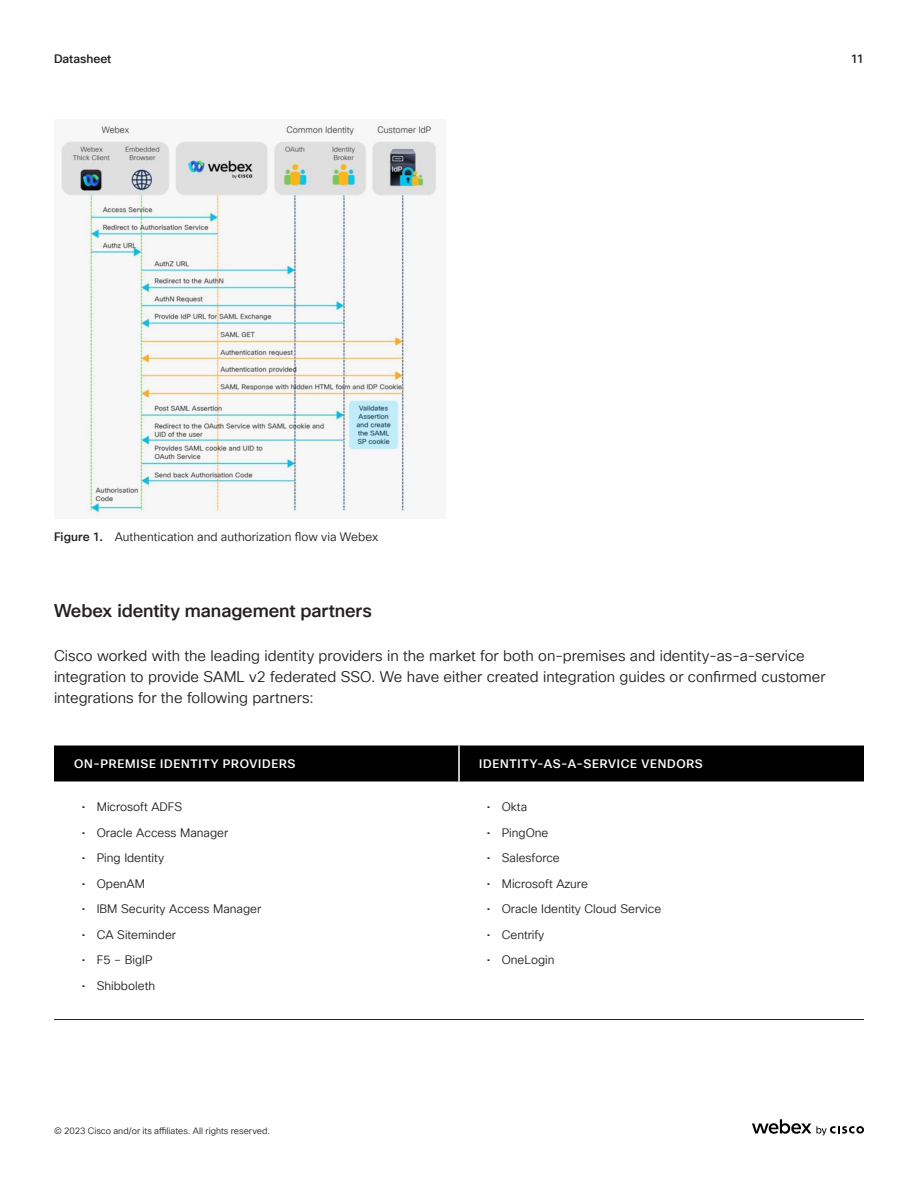
<style>
.page{position:relative;width:918px;height:1188px;background:#fff}
.page>*{position:absolute;margin:0;border:0;box-sizing:border-box;transform-origin:0 0}
.H4_Subtitle{font:500 18px "Cisco Sans TT";letter-spacing:-.005em;color:#231f20}
.Body{font:15px/21px "Cisco Sans TT Light";color:#231f20}
.t1{font:12px "Cisco Sans TT Light";color:#231f20}
.t2{font:500 12px "Cisco Sans TT";letter-spacing:.06em;color:#fff}
.t3{font:500 12px "Cisco Sans TT";letter-spacing:-.005em;color:#231f20}
.t4{font:9px "Cisco Sans TT Light";letter-spacing:.005em;color:#231f20}
.s1{font-family:"Cisco Sans TT";font-weight:500}
</style>
<div class="page">
<img style="left:61px;top:122px;width:376px;height:393px">
<svg style="left:752px;top:1119px;width:112px;height:16px"></svg>
<div style="left:54px;top:746px;width:810px;height:36px;background:#000"></div>
<hr style="left:54px;top:1019px;width:405px;height:1px;background:#231f20">
<hr style="left:459px;top:1019px;width:405px;height:1px;background:#231f20">
<hr style="left:458px;top:746px;width:2px;height:36px;background:#fff">
<p class="t3" style="left:54px;top:51px;width:59px">Datasheet</p>
<p class="t3" style="left:851px;top:51px;width:15px">11</p>
<p class="t1" style="left:54px;top:529px;width:326px"><span class="s1">Figure 1.</span> Authentication and authorization flow via Webex</p>
<p class="H4_Subtitle" style="left:54px;top:599px;width:319px">Webex identity management partners</p>
<p class="Body" style="left:54px;top:646px;width:773px">Cisco worked with the leading identity providers in the market for both on-premises and identity-as-a-service integration to provide SAML v2 federated SSO. We have either created integration guides or confirmed customer integrations for the following partners:</p>
<p class="t2" style="left:74px;top:756px;width:223px">ON-PREMISE IDENTITY PROVIDERS</p>
<p class="t2" style="left:479px;top:756px;width:225px">IDENTITY-AS-A-SERVICE VENDORS</p>
<p class="t1" style="left:82px;top:799px;width:102px">• Microsoft ADFS</p>
<p class="t1" style="left:82px;top:825px;width:148px">• Oracle Access Manager</p>
<p class="t1" style="left:82px;top:850px;width:84px">• Ping Identity</p>
<p class="t1" style="left:82px;top:876px;width:65px">• OpenAM</p>
<p class="t1" style="left:82px;top:901px;width:181px">• IBM Security Access Manager</p>
<p class="t1" style="left:82px;top:927px;width:96px">• CA Siteminder</p>
<p class="t1" style="left:82px;top:952px;width:72px">• F5 – BigIP</p>
<p class="t1" style="left:82px;top:978px;width:75px">• Shibboleth</p>
<p class="t1" style="left:487px;top:799px;width:42px">• Okta</p>
<p class="t1" style="left:487px;top:825px;width:63px">• PingOne</p>
<p class="t1" style="left:487px;top:850px;width:75px">• Salesforce</p>
<p class="t1" style="left:487px;top:876px;width:103px">• Microsoft Azure</p>
<p class="t1" style="left:487px;top:901px;width:176px">• Oracle Identity Cloud Service</p>
<p class="t1" style="left:487px;top:927px;width:59px">• Centrify</p>
<p class="t1" style="left:487px;top:952px;width:69px">• OneLogin</p>
<p class="t4" style="left:54px;top:1125px;width:217px">© 2023 Cisco and/or its affiliates. All rights reserved.</p>
</div>
